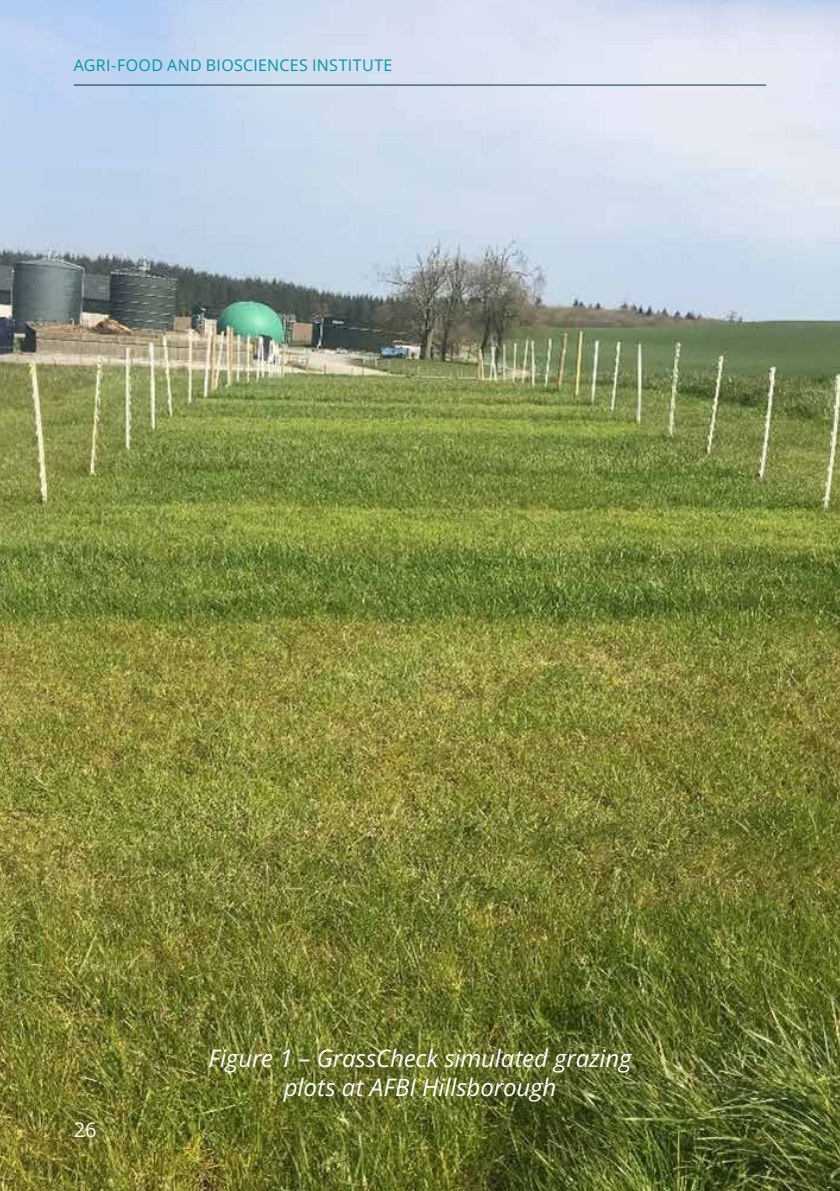
<style>
.page{position:relative;width:840px;height:1191px;background:#fff}
.page>*{position:absolute;margin:0;border:0;box-sizing:border-box;transform-origin:0 0}
.t1{font:italic 24px/28.8px "Open Sans";letter-spacing:-.005em;color:#fff;text-align:center}
.t2{font:20px "Open Sans";color:#fff}
.t3{font:16px "Open Sans";letter-spacing:.02em;color:#0097a5}
</style>
<div class="page">
<img style="left:0;top:0;width:839px;height:1191px">
<hr style="left:74px;top:85px;width:691px;height:1px;background:#00353b">
<p class="t3" style="left:74px;top:55px;width:320px">AGRI-FOOD AND BIOSCIENCES INSTITUTE</p>
<p class="t2" style="left:74px;top:1115px;width:24px">26</p>
<p class="t1" style="left:208px;top:1043px;width:424px">Figure 1 – GrassCheck simulated grazing plots at AFBI Hillsborough</p>
</div>
